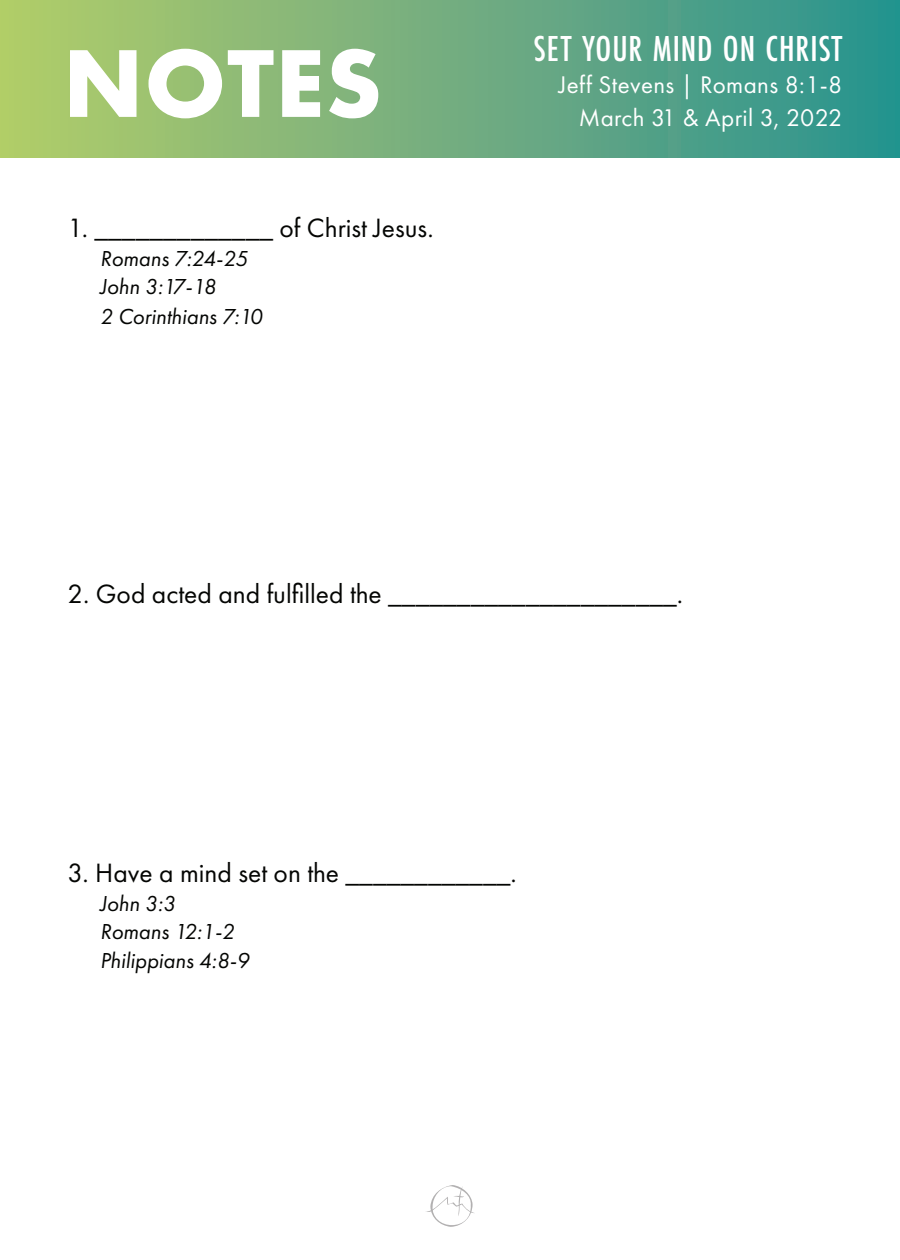
<style>
.page{position:relative;width:900px;height:1260px;background:#fff}
.page>*{position:absolute;margin:0;border:0;box-sizing:border-box;transform-origin:0 0}
.t1{font:700 100px "Futura PT";letter-spacing:.01em;color:#fff}
.t2{font:500 37.5px "Futura PT Cond";letter-spacing:.025em;color:#fff}
.t3{font:27.5px "Futura PT";color:#040503}
.t4{font:25px/32.5px "Futura PT";letter-spacing:.015em;color:#fff;text-align:right}
.t5{font:italic 22.5px/29.2px "Futura PT";color:#040503}
</style>
<div class="page">
<svg style="left:426px;top:1185px;width:48px;height:42px"></svg>
<div style="left:0;top:0;width:900px;height:158px;background:linear-gradient(to right,#b6cc6b,#2b9191)"></div>
<h1 class="t1" style="left:63px;top:19px;width:321px">NOTES</h1>
<p class="t3" style="left:68px;top:211px;width:368px">1. _____________ of Christ Jesus.</p>
<p class="t5" style="left:100px;top:243px;width:164px">Romans 7:24-25<br>John 3:17-18<br>2 Corinthians 7:10</p>
<h2 class="t2" style="left:534px;top:26px;width:310px">SET YOUR MIND ON CHRIST</h2>
<p class="t4" style="left:559px;top:68px;width:285px">Jeff Stevens | Romans 8:1-8<br>March 31 &amp; April 3, 2022</p>
<p class="t3" style="left:68px;top:578px;width:617px">2. God acted and fulfilled the _____________________.</p>
<p class="t3" style="left:68px;top:856px;width:451px">3. Have a mind set on the ____________.</p>
<p class="t5" style="left:100px;top:889px;width:151px">John 3:3<br>Romans 12:1-2<br>Philippians 4:8-9</p>
</div>
